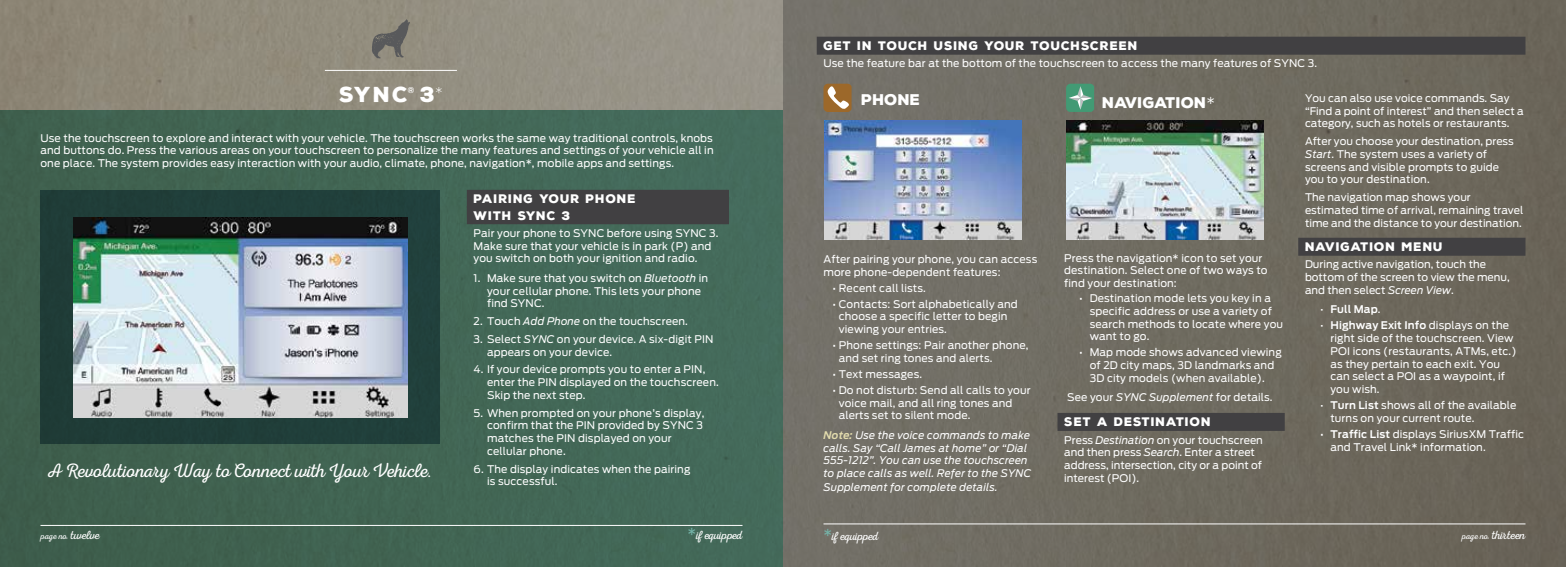
<style>
.page{position:relative;width:1566px;height:567px;background:#fff}
.page>*{position:absolute;margin:0;border:0;box-sizing:border-box;transform-origin:0 0}
.t1{font:900 21px "Nexa Rust Sans";color:#fff}
.t2{font:19.5px "Nexa Rust Script L 00";letter-spacing:-.005em;color:#fff}
.t3{font:900 15px "Nexa Rust Sans";color:#fff}
.t4{font:900 12px/16.5px "Nexa Rust Sans";letter-spacing:.06em;color:#fff}
.t5{font:12px "Nexa Rust Script L 00";letter-spacing:-.02em;color:#fff}
.t6{font:10.5px/12.8px "Ford Antenna";letter-spacing:.01em;color:#fff}
.t7{font:italic 10.5px/12.9px "Ford Antenna";letter-spacing:.01em;color:#fff}
.t8{font:600 10.5px "Ford Antenna";letter-spacing:.01em;color:#fff}
.t9{font:9px "Nexa Rust Script L 00";color:#fff}
.t10{font:700 7.8px "Ford Antenna";color:#fff}
.s1{font-style:italic}
.s2{font-size:12px}
.s3{font-family:"Ford Antenna";font-size:15px;color:#74b4a9}
.s4{font-weight:300}
.s5{font-weight:400}
.s6{font-weight:600}
.s7{font-family:"Ford Antenna";font-weight:300}
.s8{font-weight:600;color:#e3dcad}
.s9{font-size:9px}
</style>
<div class="page">
<img style="left:0;top:0;width:1566px;height:567px">
<hr style="left:40px;top:525px;width:702px;height:1px;background:#fff">
<hr style="left:824px;top:524px;width:702px;height:1px;background:#fff">
<div style="left:40px;top:191px;width:400px;height:253px;background:#203e39"></div>
<img style="left:73px;top:217px;width:334px;height:201px">
<hr style="left:325px;top:70px;width:132px;height:1px;background:#fff">
<svg style="left:372px;top:19px;width:38px;height:39px"></svg>
<div style="left:467px;top:190px;width:262px;height:18px;background:#414042"></div>
<div style="left:467px;top:206px;width:262px;height:18px;background:#414042"></div>
<div style="left:817px;top:37px;width:709px;height:18px;background:#414042"></div>
<div style="left:1058px;top:413px;width:227px;height:18px;background:#414042"></div>
<div style="left:1298px;top:238px;width:228px;height:18px;background:#414042"></div>
<svg style="left:824px;top:84px;width:28px;height:28px"></svg>
<svg style="left:1066px;top:84px;width:28px;height:28px"></svg>
<img style="left:1067px;top:121px;width:197px;height:118px">
<img style="left:824px;top:121px;width:197px;height:118px">
<h1 class="t1" style="left:339px;top:80px;width:70px">SYNC</h1>
<p class="t10" style="left:408px;top:83px;width:8px">®</p>
<h1 class="t1" style="left:420px;top:80px;width:24px">3<sup>*</sup></h1>
<p class="t6" style="left:41px;top:130px;width:675px;text-align:justify">Use the touchscreen to explore and interact with your vehicle. The touchscreen works the same way traditional controls, knobs and buttons do. Press the various areas on your touchscreen to personalize the many features and settings of your vehicle all in one place. The system provides easy interaction with your audio, climate, phone, navigation*, mobile apps and settings.</p>
<h2 class="t2" style="left:48px;top:460px;width:385px">A Revolutionary Way to Connect with Your Vehicle.</h2>
<p class="t4" style="left:474px;top:191px;width:164px">PAIRING YOUR PHONE<br>WITH SYNC 3</p>
<p class="t6" style="left:474px;top:226px;width:247px">Pair your phone to SYNC before using SYNC 3.<br>Make sure that your vehicle is in park (P) and you switch on both your ignition and radio.</p>
<p class="t6" style="left:487px;top:271px;width:223px;text-indent:-14px">1. Make sure that you switch on <span class="s1">Bluetooth</span> in your cellular phone. This lets your phone find SYNC.</p>
<p class="t6" style="left:474px;top:314px;width:216px">2. Touch <span class="s1">Add Phone</span> on the touchscreen.</p>
<p class="t6" style="left:487px;top:332px;width:228px;text-indent:-14px">3. Select <span class="s1">SYNC</span> on your device. A six-digit PIN appears on your device.</p>
<p class="t6" style="left:487px;top:362px;width:233px;text-indent:-14px">4. If your device prompts you to enter a PIN, enter the PIN displayed on the touchscreen.<br>Skip the next step.</p>
<p class="t6" style="left:487px;top:405px;width:219px;text-indent:-14px">5. When prompted on your phone’s display, confirm that the PIN provided by SYNC 3 matches the PIN displayed on your cellular phone.</p>
<p class="t6" style="left:487px;top:461px;width:205px;text-indent:-14px">6. The display indicates when the pairing is successful.</p>
<p class="t9" style="left:40px;top:531px;width:61px">page no. <span class="s2">twelve</span></p>
<p class="t5" style="left:688px;top:528px;width:56px"><span class="s3">*</span>if equipped</p>
<p class="t4" style="left:824px;top:38px;width:316px">GET IN TOUCH USING YOUR TOUCHSCREEN</p>
<p class="t6" style="left:824px;top:56px;width:495px">Use the feature bar at the bottom of the touchscreen to access the many features of SYNC 3.</p>
<h3 class="t3" style="left:861px;top:90px;width:61px">PHONE</h3>
<p class="t6" style="left:1305px;top:90px;width:220px">You can also use voice commands. Say “Find a point of interest” and then select a category, such as hotels or restaurants.</p>
<p class="t6" style="left:1305px;top:134px;width:210px">After you choose your destination, press <span class="s1">Start</span>. The system uses a variety of screens and visible prompts to guide you to your destination.</p>
<p class="t6" style="left:1305px;top:190px;width:220px">The navigation map shows your estimated time of arrival, remaining travel time and the distance to your destination.</p>
<p class="t4" style="left:1305px;top:239px;width:139px">NAVIGATION MENU</p>
<p class="t6" style="left:1305px;top:257px;width:206px">During active navigation, touch the bottom of the screen to view the menu, and then select <span class="s1">Screen View</span>.</p>
<p class="t8" style="left:1320px;top:300px;width:62px"><span class="s4">•</span> Full Map<span class="s5">.</span></p>
<p class="t6" style="left:1331px;top:318px;width:188px;text-indent:-10px"><span class="s4">•</span> <span class="s6">Highway Exit Info</span> displays on the right side of the touchscreen. View<br>POI icons (restaurants, ATMs, etc.) as they pertain to each exit. You can select a POI as a waypoint, if you wish.</p>
<p class="t6" style="left:1331px;top:398px;width:188px;text-indent:-10px"><span class="s4">•</span> <span class="s6">Turn List</span> shows all of the available turns on your current route.</p>
<p class="t6" style="left:1331px;top:427px;width:195px;text-indent:-10px">• <span class="s6">Traffic List</span> displays SiriusXM Traffic and Travel Link* information.</p>
<h3 class="t3" style="left:1102px;top:92px;width:115px">NAVIGATION<span class="s7">*</span></h3>
<p class="t6" style="left:1064px;top:250px;width:205px">Press the navigation* icon to set your destination. Select one of two ways to find your destination:</p>
<p class="t6" style="left:1090px;top:291px;width:195px;text-indent:-10px">• Destination mode lets you key in a specific address or use a variety of search methods to locate where you want to go.</p>
<p class="t6" style="left:1090px;top:345px;width:194px;text-indent:-10px">• Map mode shows advanced viewing of 2D city maps, 3D landmarks and<br>3D city models (when available).</p>
<p class="t6" style="left:1067px;top:390px;width:207px">See your <span class="s1">SYNC Supplement</span> for details.</p>
<p class="t4" style="left:1064px;top:414px;width:148px">SET A DESTINATION</p>
<p class="t6" style="left:1064px;top:432px;width:200px">Press <span class="s1">Destination</span> on your touchscreen and then press <span class="s1">Search</span>. Enter a street address, intersection, city or a point of interest (POI).</p>
<p class="t6" style="left:824px;top:252px;width:215px">After pairing your phone, you can access more phone-dependent features:</p>
<p class="t6" style="left:832px;top:280px;width:95px">• Recent call lists.</p>
<p class="t6" style="left:839px;top:296px;width:180px;text-indent:-6px">• Contacts: Sort alphabetically and choose a specific letter to begin viewing your entries.</p>
<p class="t6" style="left:839px;top:338px;width:191px;text-indent:-6px">• Phone settings: Pair another phone, and set ring tones and alerts.</p>
<p class="t6" style="left:832px;top:367px;width:91px">• Text messages.</p>
<p class="t6" style="left:839px;top:383px;width:193px;text-indent:-6px">• Do not disturb: Send all calls to your voice mail, and all ring tones and alerts set to silent mode.</p>
<p class="t7" style="left:824px;top:427px;width:209px"><span class="s8">Note:</span> Use the voice commands to make calls. Say “Call James at home” or “Dial 555-1212”. You can use the touchscreen to place calls as well. Refer to the SYNC Supplement for complete details.</p>
<p class="t5" style="left:824px;top:529px;width:56px"><span class="s3">*</span>if equipped</p>
<p class="t5" style="left:1462px;top:529px;width:65px"><span class="s9">page no.</span> thirteen</p>
</div>
